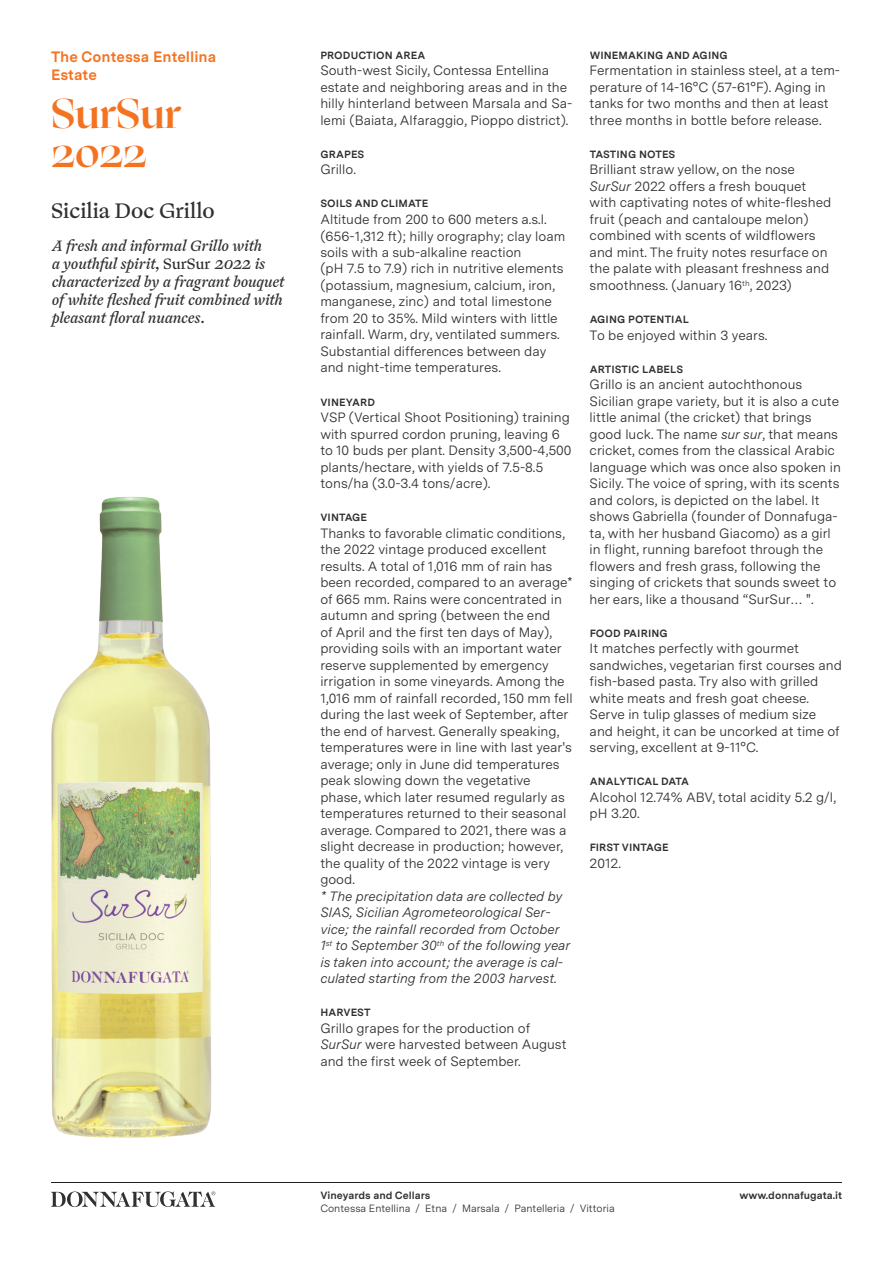
<style>
.page{position:relative;width:893px;height:1263px;background:#fff}
.page>*{position:absolute;margin:0;border:0;box-sizing:border-box;transform-origin:0 0}
.t1{font:700 42px/39px "Ogg";color:#f47321}
.t2{font:21px "Ogg Text";color:#312f30}
.t3{font:italic 15px/18px "Ogg Text";letter-spacing:-.005em;color:#312f30}
.t4{font:700 15px/18px "Messina Sans";color:#f47321}
.t5{font:13.5px/16.5px "Messina Sans";color:#312f30}
.t6{font:italic 13.5px/16.5px "Messina Sans";color:#312f30}
.t7{font:700 10.5px "Messina Sans";letter-spacing:.01em;color:#312f30}
.t8{font:10.5px "Messina Sans";color:#312f30}
.s1{font-style:normal}
.s2{font-style:italic}
</style>
<div class="page">
<hr style="left:51px;top:1182px;width:791px;height:1px;background:#231f20">
<svg style="left:51px;top:1191px;width:164px;height:16px"></svg>
<img style="left:51px;top:496px;width:161px;height:642px">
<p class="t4" style="left:51px;top:47px;width:167px">The Contessa Entellina<br>Estate</p>
<h1 class="t1" style="left:51px;top:94px;width:131px">SurSur<br>2022</h1>
<h2 class="t2" style="left:51px;top:197px;width:165px">Sicilia Doc Grillo</h2>
<p class="t3" style="left:51px;top:237px;width:234px">A fresh and informal Grillo with<br>a youthful spirit, <span class="s1">SurSur</span> 2022 is characterized by a fragrant bouquet of white fleshed fruit combined with pleasant floral nuances.</p>
<p class="t7" style="left:320px;top:47px;width:106px">PRODUCTION AREA</p>
<p class="t5" style="left:320px;top:62px;width:253px">South-west Sicily, Contessa Entellina estate and neighboring areas and in the hilly hinterland between Marsala and Sa&shy;lemi (Baiata, Alfaraggio, Pioppo district).</p>
<p class="t7" style="left:320px;top:146px;width:45px">GRAPES</p>
<p class="t5" style="left:320px;top:161px;width:37px">Grillo.</p>
<p class="t7" style="left:320px;top:196px;width:109px">SOILS AND CLIMATE</p>
<p class="t5" style="left:320px;top:211px;width:246px">Altitude from 200 to 600 meters a.s.l. (656-1,312 ft); hilly orography; clay loam soils with a sub-alkaline reaction<br>(pH 7.5 to 7.9) rich in nutritive elements (potassium, magnesium, calcium, iron, manganese, zinc) and total limestone from 20 to 35%. Mild winters with little rainfall. Warm, dry, ventilated summers.<br>Substantial differences between day and night-time temperatures.</p>
<p class="t7" style="left:320px;top:394px;width:56px">VINEYARD</p>
<p class="t5" style="left:320px;top:409px;width:253px">VSP (Vertical Shoot Positioning) training with spurred cordon pruning, leaving 6 to 10 buds per plant. Density 3,500-4,500 plants/hectare, with yields of 7.5-8.5 tons/ha (3.0-3.4 tons/acre).</p>
<p class="t7" style="left:320px;top:509px;width:48px">VINTAGE</p>
<p class="t5" style="left:320px;top:524px;width:254px">Thanks to favorable climatic conditions, the 2022 vintage produced excellent results. A total of 1,016 mm of rain has been recorded, compared to an average* of 665 mm. Rains were concentrated in autumn and spring (between the end<br>of April and the first ten days of May), providing soils with an important water reserve supplemented by emergency irrigation in some vineyards. Among the 1,016 mm of rainfall recorded, 150 mm fell during the last week of September, after the end of harvest. Generally speaking, temperatures were in line with last year's average; only in June did temperatures peak slowing down the vegetative phase, which later resumed regularly as temperatures returned to their seasonal average. Compared to 2021, there was a slight decrease in production; however, the quality of the 2022 vintage is very good.</p>
<p class="t6" style="left:320px;top:887px;width:251px">* The precipitation data are collected by SIAS, Sicilian Agrometeorological Ser&shy;vice; the rainfall recorded from October 1<sup>st</sup> to September 30<sup>th</sup> of the following year is taken into account; the average is cal&shy;culated starting from the 2003 harvest.</p>
<p class="t7" style="left:320px;top:1004px;width:52px">HARVEST</p>
<p class="t5" style="left:320px;top:1019px;width:248px">Grillo grapes for the production of<br><span class="s2">SurSur</span> were harvested between August and the first week of September.</p>
<p class="t7" style="left:590px;top:47px;width:140px">WINEMAKING AND AGING</p>
<p class="t5" style="left:590px;top:62px;width:252px">Fermentation in stainless steel, at a tem&shy;perature of 14-16°C (57-61°F). Aging in tanks for two months and then at least three months in bottle before release.</p>
<p class="t7" style="left:590px;top:146px;width:87px">TASTING NOTES</p>
<p class="t5" style="left:590px;top:161px;width:243px">Brilliant straw yellow, on the nose <span class="s2">SurSur</span> 2022 offers a fresh bouquet with captivating notes of white-fleshed fruit (peach and cantaloupe melon) combined with scents of wildflowers and mint. The fruity notes resurface on the palate with pleasant freshness and smoothness. (January 16<sup>th</sup>, 2023)</p>
<p class="t7" style="left:590px;top:311px;width:101px">AGING POTENTIAL</p>
<p class="t5" style="left:590px;top:326px;width:179px">To be enjoyed within 3 years.</p>
<p class="t7" style="left:590px;top:361px;width:95px">ARTISTIC LABELS</p>
<p class="t5" style="left:590px;top:376px;width:253px">Grillo is an ancient autochthonous Sicilian grape variety, but it is also a cute little animal (the cricket) that brings good luck. The name <span class="s2">sur sur</span>, that means cricket, comes from the classical Arabic language which was once also spoken in Sicily. The voice of spring, with its scents and colors, is depicted on the label. It shows Gabriella (founder of Donnafuga&shy;ta, with her husband Giacomo) as a girl in flight, running barefoot through the flowers and fresh grass, following the singing of crickets that sounds sweet to her ears, like a thousand “SurSur… ".</p>
<p class="t7" style="left:590px;top:625px;width:80px">FOOD PAIRING</p>
<p class="t5" style="left:590px;top:640px;width:254px">It matches perfectly with gourmet sandwiches, vegetarian first courses and fish-based pasta. Try also with grilled white meats and fresh goat cheese.<br>Serve in tulip glasses of medium size and height, it can be uncorked at time of serving, excellent at 9-11°C.</p>
<p class="t7" style="left:590px;top:773px;width:101px">ANALYTICAL DATA</p>
<p class="t5" style="left:590px;top:788px;width:248px">Alcohol 12.74% ABV, total acidity 5.2 g/l, pH 3.20.</p>
<p class="t7" style="left:590px;top:839px;width:80px">FIRST VINTAGE</p>
<p class="t5" style="left:590px;top:854px;width:33px">2012.</p>
<p class="t7" style="left:320px;top:1188px;width:112px">Vineyards and Cellars</p>
<p class="t7" style="left:739px;top:1188px;width:104px">www.donnafugata.it</p>
<p class="t8" style="left:320px;top:1200px;width:296px">Contessa Entellina / Etna / Marsala / Pantelleria / Vittoria</p>
</div>
